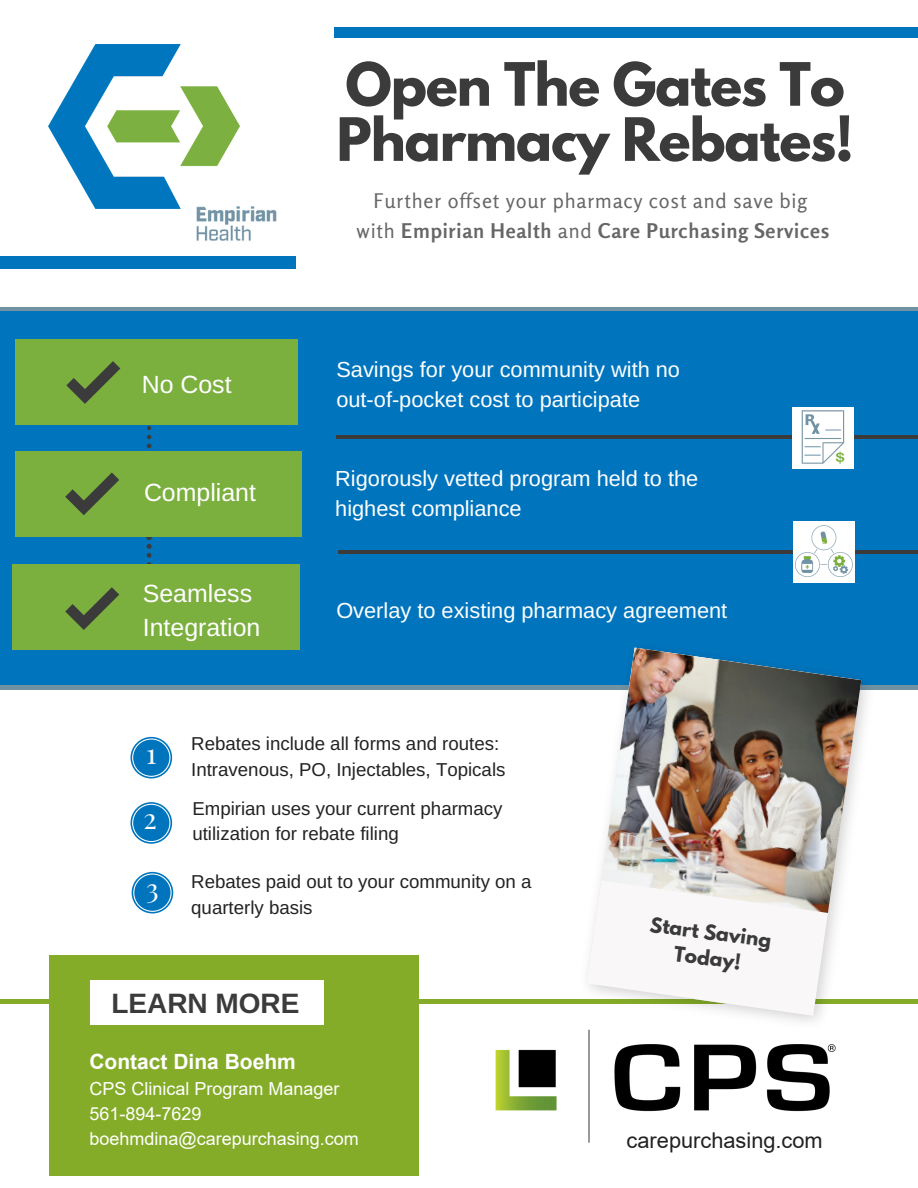
<style>
.page{position:relative;width:918px;height:1188px;background:#fff}
.page>*{position:absolute;margin:0;border:0;box-sizing:border-box;transform-origin:0 0}
.t1{font:700 52.95px/55.2px "League Spartan";letter-spacing:-.02em;color:#3b3b3b}
.t2{font:700 28.05px "Arimo";color:#3b3b3b}
.t3{font:28.05px "Playfair Display";color:#fff}
.t4{font:24.9px/33.8px "Arimo";color:#fff}
.t5{font:21.75px/30.3px "Arimo";color:#fff}
.t6{font:21.75px "Arial";color:#222}
.t7{font:700 21px "Arial";color:#fff}
.t8{font:20.25px/30.3px "Rosario";letter-spacing:.04em;color:#666;text-align:center}
.t9{font:18.75px/25.8px "Arimo";color:#222}
.t10{font:700 18.75px/26px "League Spartan";color:#3b3b3b;text-align:center}
.t11{font:18px/25px "Arial";color:#fff}
.s1{font-weight:700}
</style>
<div class="page">
<img style="left:495px;top:1043px;width:341px;height:100px">
<div style="left:0;top:999px;width:918px;height:5px;background:#84ac28"></div>
<div style="left:50px;top:955px;width:369px;height:221px;background:#84ac28"></div>
<div style="left:90px;top:980px;width:234px;height:45px;background:#fff"></div>
<div style="left:0;top:256px;width:296px;height:13px;background:#0075be"></div>
<img style="left:180px;top:206px;width:97px;height:35px">
<img style="left:48px;top:45px;width:192px;height:163px">
<div style="left:334px;top:27px;width:584px;height:10px;background:#0075be"></div>
<svg style="left:0;top:307px;width:918px;height:383px;background:#638ea5"></svg>
<div style="left:0;top:312px;width:918px;height:373px;background:#0075be"></div>
<svg style="left:146px;top:426px;width:6px;height:23px"></svg>
<svg style="left:146px;top:537px;width:6px;height:28px"></svg>
<div style="left:16px;top:340px;width:282px;height:85px;background:#7baf3e"></div>
<svg style="left:66px;top:361px;width:54px;height:43px"></svg>
<div style="left:15px;top:451px;width:286px;height:86px;background:#7baf3e"></div>
<svg style="left:65px;top:472px;width:54px;height:43px"></svg>
<div style="left:12px;top:565px;width:288px;height:85px;background:#7baf3e"></div>
<svg style="left:65px;top:587px;width:54px;height:43px"></svg>
<hr style="left:336px;top:435px;width:582px;height:4px;background:#3b3b3b">
<div style="left:792px;top:407px;width:62px;height:62px;background:#fff"></div>
<img style="left:801px;top:410px;width:44px;height:55px">
<hr style="left:338px;top:550px;width:580px;height:3px;background:#3b3b3b">
<div style="left:793px;top:521px;width:62px;height:62px;background:#fff"></div>
<img style="left:795px;top:525px;width:58px;height:52px">
<img style="left:567px;top:647px;width:320px;height:396px">
<svg style="left:587px;top:648px;width:274px;height:368px"></svg>
<img style="left:601px;top:648px;width:260px;height:265px">
<svg style="left:130px;top:737px;width:42px;height:41px"></svg>
<div style="left:133px;top:740px;width:36px;height:36px;background:#0075be;border-radius:50%"></div>
<svg style="left:130px;top:802px;width:42px;height:42px"></svg>
<div style="left:133px;top:805px;width:36px;height:36px;background:#0075be;border-radius:50%"></div>
<svg style="left:132px;top:872px;width:41px;height:42px"></svg>
<div style="left:134px;top:875px;width:37px;height:36px;background:#0075be;border-radius:50%"></div>
<h1 class="t1" style="left:337px;top:64px;width:519px">Open The Gates To<br>Pharmacy Rebates!</h1>
<h3 class="t4" style="left:142px;top:367px;width:91px">No Cost</h3>
<h3 class="t4" style="left:144px;top:475px;width:114px">Compliant</h3>
<h3 class="t4" style="left:143px;top:576px;width:119px">Seamless<br>Integration</h3>
<p class="t8" style="left:357px;top:185px;width:474px">Further offset your pharmacy cost and save big with <span class="s1">Empirian Health</span> and <span class="s1">Care Purchasing Services</span></p>
<p class="t5" style="left:336px;top:354px;width:345px">Savings for your community with no out-of-pocket cost to participate</p>
<p class="t5" style="left:335px;top:463px;width:365px">Rigorously vetted program held to the highest compliance</p>
<p class="t5" style="left:336px;top:595px;width:392px">Overlay to existing pharmacy agreement</p>
<h2 class="t3" style="left:146px;top:734px;width:12px">1</h2>
<h2 class="t3" style="left:144px;top:799px;width:15px">2</h2>
<h2 class="t3" style="left:146px;top:869px;width:14px">3</h2>
<p class="t9" style="left:191px;top:731px;width:316px">Rebates include all forms and routes:<br>Intravenous, PO, Injectables, Topicals</p>
<p class="t9" style="left:192px;top:795px;width:312px">Empirian uses your current pharmacy utilization for rebate filing</p>
<p class="t9" style="left:191px;top:868px;width:342px">Rebates paid out to your community on a quarterly basis</p>
<h2 class="t2" style="left:111px;top:987px;width:190px">LEARN MORE</h2>
<p class="t7" style="left:89px;top:1047px;width:208px">Contact Dina Boehm</p>
<p class="t11" style="left:89px;top:1076px;width:271px">CPS Clinical Program Manager<br>561-894-7629 boehmdina@carepurchasing.com</p>
<p class="t10" style="left:651px;top:914px;width:124px;rotate:7deg">Start Saving<br>Today!</p>
<p class="t6" style="left:627px;top:1126px;width:198px">carepurchasing.com</p>
</div>
